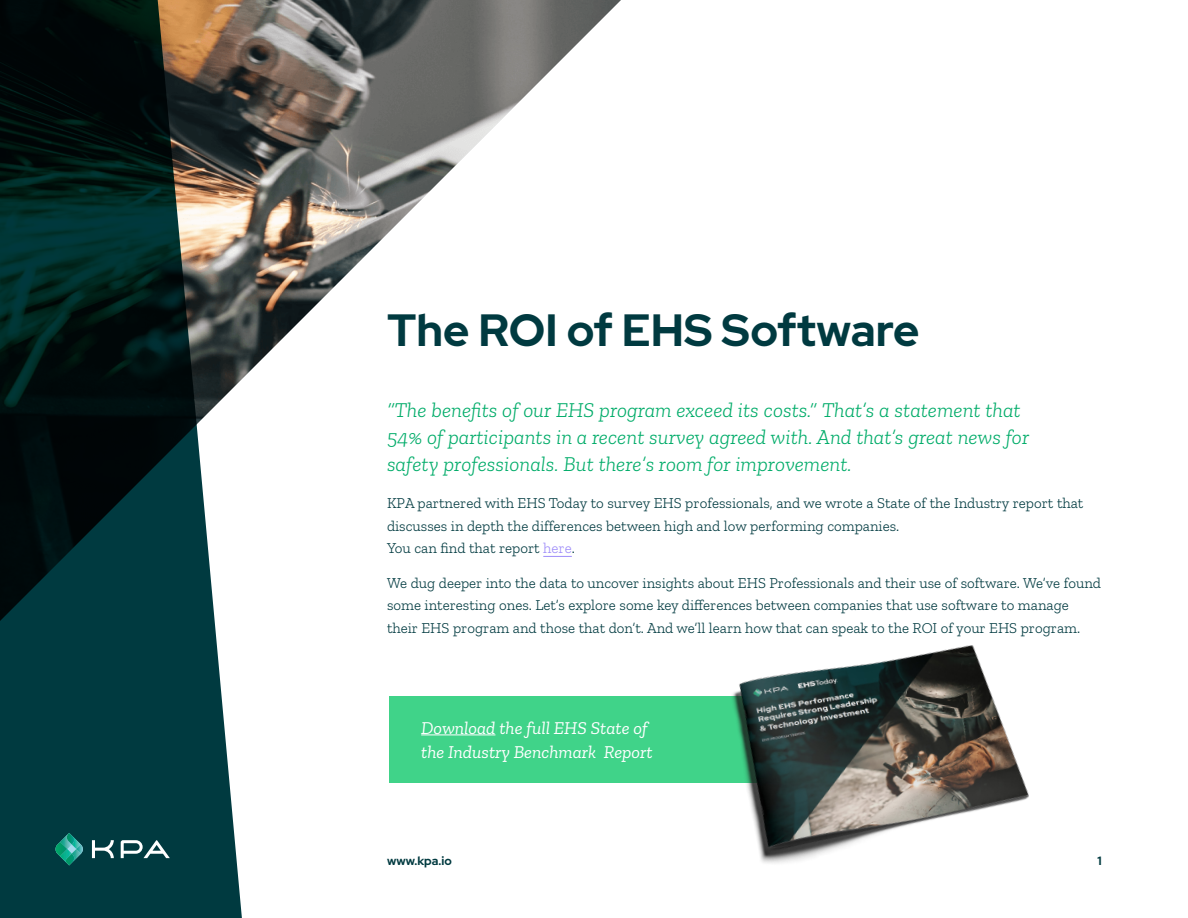
<style>
.page{position:relative;width:1188px;height:918px;background:#fff}
.page>*{position:absolute;margin:0;border:0;box-sizing:border-box;transform-origin:0 0}
.Title_B{font:700 45px "Red Hat Display";color:#003a40}
.Body_Text{font:italic 300 21px/27px "Zilla Slab";color:#00ac69}
.Intro_A{font:italic 18px/24px "Zilla Slab";color:#fff}
.Body_Text-2{font:300 15px/22.5px "Zilla Slab";color:#003a40}
.Body_Text-3{font:700 12px "Red Hat Display";letter-spacing:.005em;color:#003a40}
.s1{color:#9e8cf9}
</style>
<div class="page">
<img style="left:243px;top:0;width:378px;height:556px">
<svg style="left:0;top:0;width:243px;height:918px;background:#1c3a3a"></svg>
<div style="left:389px;top:696px;width:579px;height:87px;background:#40d389"></div>
<svg style="left:56px;top:833px;width:27px;height:32px"></svg>
<svg style="left:92px;top:840px;width:22px;height:18px"></svg>
<svg style="left:121px;top:840px;width:49px;height:18px"></svg>
<img style="left:732px;top:645px;width:297px;height:218px">
<hr style="left:421px;top:734px;width:74px;height:1px;background:#fff">
<svg style="left:543px;top:556px;width:29px;height:1px"></svg>
<p class="Title_B" style="left:387px;top:301px;width:534px">The ROI of EHS Software</p>
<p class="Body_Text" style="left:387px;top:397px;width:644px">“The benefits of our EHS program exceed its costs.” That’s a statement that<br>54% of participants in a recent survey agreed with. And that’s great news for safety professionals. But there’s room for improvement.</p>
<p class="Body_Text-2" style="left:387px;top:492px;width:698px">KPA partnered with EHS Today to survey EHS professionals, and we wrote a State of the Industry report that discusses in depth the differences between high and low performing companies.<br>You can find that report <span class="s1">here</span>.</p>
<p class="Body_Text-2" style="left:387px;top:572px;width:716px">We dug deeper into the data to uncover insights about EHS Professionals and their use of software. We’ve found some interesting ones. Let’s explore some key differences between companies that use software to manage their EHS program and those that don’t. And we’ll learn how that can speak to the ROI of your EHS program.</p>
<p class="Intro_A" style="left:421px;top:716px;width:233px">Download the full EHS State of the Industry Benchmark Report</p>
<p class="Body_Text-3" style="left:387px;top:852px;width:66px">www.kpa.io</p>
<p class="Body_Text-3" style="left:1097px;top:852px;width:6px">1</p>
</div>
